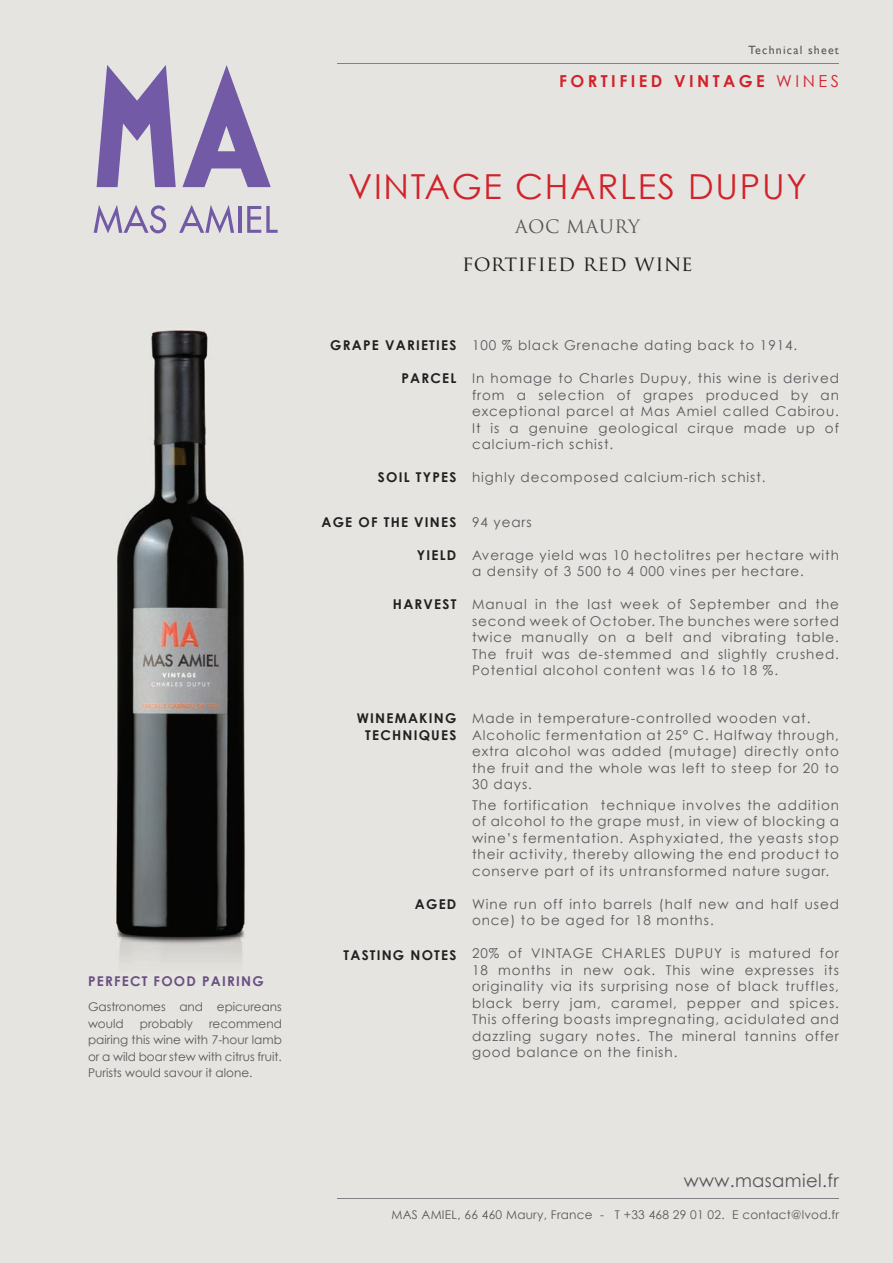
<style>
.page{position:relative;width:893px;height:1263px;background:#e5e4e1}
.page>*{position:absolute;margin:0;border:0;box-sizing:border-box;transform-origin:0 0}
.t1{font:34.5px "Century Gothic";letter-spacing:.05em;color:#d1232a}
.t2{font:21px "Trajan Pro";letter-spacing:.025em;color:#231f20}
.t3{font:18px "Century Gothic";letter-spacing:.02em;color:#57585a}
.t4{font:18px "Trajan Pro";letter-spacing:.025em;color:#57585a}
.t5{font:700 16.5px "Century Gothic";letter-spacing:.21em;color:#d1232a}
.t6{font:13.5px/16.5px "Century Gothic";letter-spacing:.07em;color:#57585a;text-align:justify}
.t7{font:700 13.5px/16.5px "Century Gothic";letter-spacing:.09em;color:#231f20;text-align:right}
.t8{font:700 13.5px "Century Gothic";letter-spacing:.09em;color:#6a5083}
.t9{font:12px/16.5px "Century Gothic";color:#57585a}
.t10{font:12px "Century Gothic";letter-spacing:.02em;color:#57585a}
.t11{font:12px "Gill Sans";letter-spacing:.1em;color:#57585a}
.s1{font-weight:400}
</style>
<div class="page">
<img style="left:116px;top:330px;width:129px;height:632px">
<hr style="left:337px;top:1199px;width:502px;height:1px;background:#808285">
<svg style="left:97px;top:65px;width:79px;height:122px"></svg>
<svg style="left:182px;top:65px;width:89px;height:122px"></svg>
<svg style="left:94px;top:205px;width:72px;height:28px"></svg>
<svg style="left:179px;top:205px;width:55px;height:28px"></svg>
<hr style="left:238px;top:206px;width:3px;height:27px;background:#725aa6">
<svg style="left:247px;top:206px;width:31px;height:27px"></svg>
<hr style="left:337px;top:64px;width:502px;height:1px;background:#808285">
<p class="t8" style="left:88px;top:972px;width:177px">PERFECT FOOD PAIRING</p>
<p class="t9" style="left:88px;top:998px;width:195px">Gastronomes and epicureans would</p>
<p class="t9" style="left:88px;top:1015px;width:195px;text-align:justify;text-indent:121px">recommend pairing this wine with 7-hour lamb or a wild boar stew with citrus fruit.<br>Purists would savour it alone.</p>
<p class="t9" style="left:140px;top:1015px;width:55px">probably</p>
<p class="t11" style="left:749px;top:43px;width:92px">Technical sheet</p>
<p class="t5" style="left:559px;top:71px;width:281px">FORTIFIED VINTAGE <span class="s1">WINES</span></p>
<h1 class="t1" style="left:348px;top:165px;width:460px">VINTAGE CHARLES DUPUY</h1>
<h3 class="t4" style="left:515px;top:215px;width:126px">AOC MAURY</h3>
<h2 class="t2" style="left:462px;top:250px;width:232px">fortified red wine</h2>
<p class="t7" style="left:330px;top:337px;width:128px">GRAPE VARIETIES</p>
<p class="t7" style="left:401px;top:370px;width:56px">PARCEL</p>
<p class="t7" style="left:378px;top:469px;width:80px">SOIL TYPES</p>
<p class="t7" style="left:322px;top:513px;width:136px">AGE OF THE VINES</p>
<p class="t7" style="left:417px;top:546px;width:41px">YIELD</p>
<p class="t7" style="left:393px;top:596px;width:65px">HARVEST</p>
<p class="t7" style="left:357px;top:710px;width:101px">WINEMAKING<br>TECHNIQUES</p>
<p class="t7" style="left:415px;top:895px;width:43px">AGED</p>
<p class="t7" style="left:344px;top:946px;width:114px">TASTING NOTES</p>
<p class="t6" style="left:472px;top:337px;width:327px">100 % black Grenache dating back to 1914.</p>
<p class="t6" style="left:472px;top:370px;width:368px">In homage to Charles Dupuy, this wine is derived from a selection of grapes produced by an exceptional parcel at Mas Amiel called Cabirou.<br>It is a genuine geological cirque made up of calcium-rich schist.</p>
<p class="t6" style="left:472px;top:469px;width:295px">highly decomposed calcium-rich schist.</p>
<p class="t6" style="left:472px;top:514px;width:61px">94 years</p>
<p class="t6" style="left:472px;top:547px;width:368px">Average yield was 10 hectolitres per hectare with a density of 3 500 to 4 000 vines per hectare.</p>
<p class="t6" style="left:472px;top:596px;width:368px">Manual in the last week of September and the second week of October. The bunches were sorted twice manually on a belt and vibrating table.<br>The fruit was de-stemmed and slightly crushed.<br>Potential alcohol content was 16 to 18 %.</p>
<p class="t6" style="left:472px;top:710px;width:369px;text-align:left">Made in temperature-controlled wooden vat.<br>Alcoholic fermentation at 25° C. Halfway through, extra alcohol was added (mutage) directly onto the fruit and the whole was left to steep for 20 to 30 days.</p>
<p class="t6" style="left:472px;top:797px;width:368px">The fortification technique involves the addition of alcohol to the grape must, in view of blocking a wine’s fermentation. Asphyxiated, the yeasts stop their activity, thereby allowing the end product to conserve part of its untransformed nature sugar.</p>
<p class="t6" style="left:472px;top:895px;width:368px">Wine run off into barrels (half new and half used once) to be aged for 18 months.</p>
<p class="t6" style="left:472px;top:945px;width:368px">20% of VINTAGE CHARLES DUPUY is matured for 18 months in new oak. This wine expresses its originality via its surprising nose of black truffles, black berry jam, caramel, pepper and spices.<br>This offering boasts impregnating, acidulated and dazzling sugary notes. The mineral tannins offer good balance on the finish.</p>
<h3 class="t3" style="left:684px;top:1169px;width:157px">www.masamiel.fr</h3>
<p class="t10" style="left:391px;top:1207px;width:449px">MAS AMIEL, 66 460 Maury, France - T +33 468 29 01 02. E contact@lvod.fr</p>
</div>
